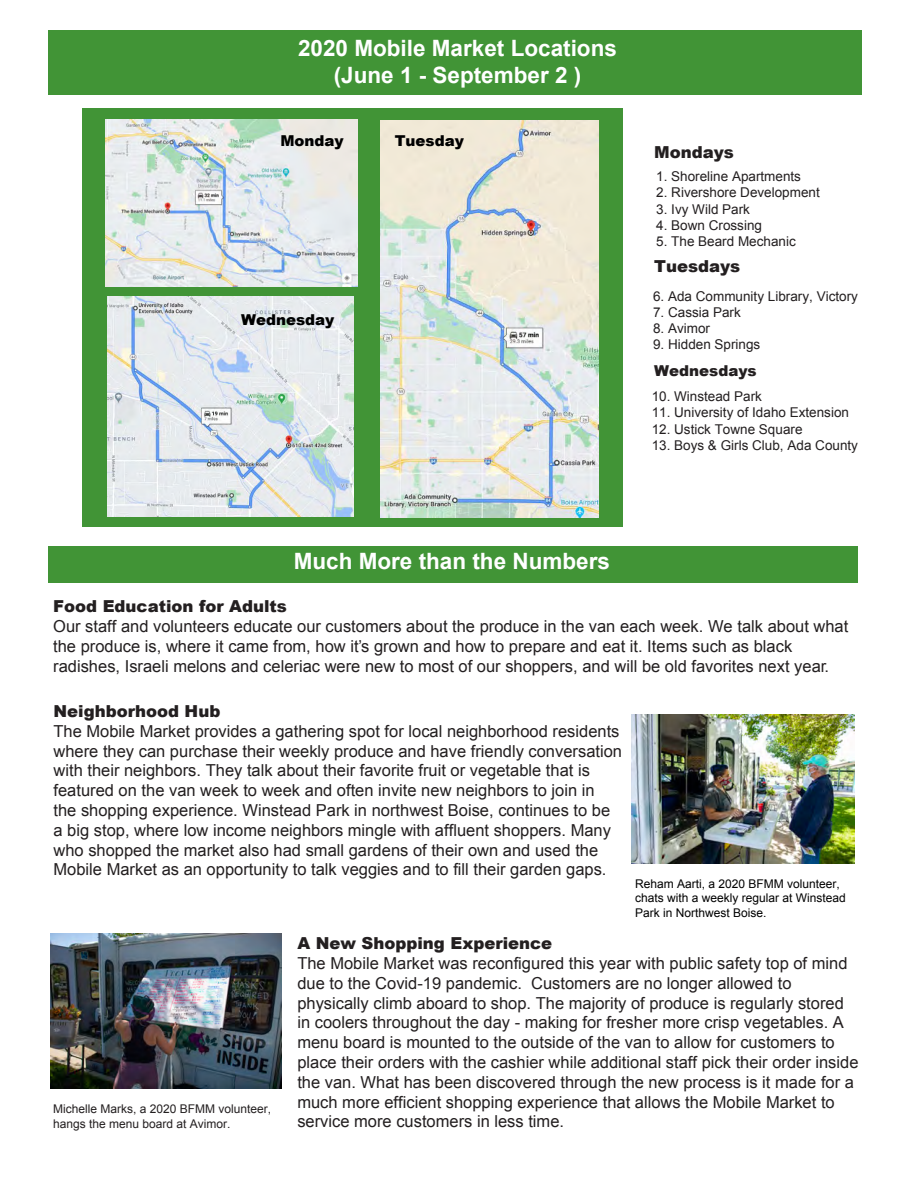
<style>
.page{position:relative;width:918px;height:1188px;background:#fff}
.page>*{position:absolute;margin:0;border:0;box-sizing:border-box;transform-origin:0 0}
.t1{font:700 22.5px/27px "Arial";color:#fff;text-align:center}
.t2{font:16.5px/19.8px "Arial";color:#231f20}
.t3{font:900 16.5px "Arial";color:#231f20}
.t4{font:900 15px "Arial";color:#000}
.t5{font:900 15px "Arial";color:#231f20}
.t6{font:13.5px "Arial";color:#231f20}
.t7{font:12px/14.4px "Arial";color:#000}
.t8{font:12px/14.4px "Arial";color:#231f20}
.s1{font-weight:900}
</style>
<div class="page">
<div style="left:49px;top:30px;width:813px;height:65px;background:#419436"></div>
<div style="left:49px;top:546px;width:809px;height:36px;background:#419436"></div>
<div style="left:82px;top:108px;width:541px;height:419px;background:#419436"></div>
<img style="left:631px;top:714px;width:223px;height:149px">
<img style="left:51px;top:934px;width:231px;height:154px">
<img style="left:105px;top:119px;width:252px;height:168px">
<img style="left:380px;top:121px;width:218px;height:396px">
<img style="left:108px;top:296px;width:246px;height:221px">
<p class="t1" style="left:298px;top:35px;width:320px">2020 Mobile Market Locations (June 1 - September 2 )</p>
<p class="t4" style="left:280px;top:130px;width:65px">Monday</p>
<p class="t4" style="left:395px;top:130px;width:71px">Tuesday</p>
<p class="t4" style="left:241px;top:309px;width:95px">Wednesday</p>
<p class="t3" style="left:654px;top:140px;width:81px">Mondays</p>
<p class="t6" style="left:656px;top:168px;width:146px">1. Shoreline Apartments</p>
<p class="t6" style="left:656px;top:184px;width:165px">2. Rivershore Development</p>
<p class="t6" style="left:656px;top:200px;width:95px">3. Ivy Wild Park</p>
<p class="t6" style="left:656px;top:216px;width:107px">4. Bown Crossing</p>
<p class="t6" style="left:656px;top:232px;width:141px">5. The Beard Mechanic</p>
<p class="t3" style="left:654px;top:254px;width:88px">Tuesdays</p>
<p class="t6" style="left:653px;top:287px;width:206px">6. Ada Community Library, Victory</p>
<p class="t6" style="left:653px;top:303px;width:89px">7. Cassia Park</p>
<p class="t6" style="left:653px;top:319px;width:59px">8. Avimor</p>
<p class="t6" style="left:653px;top:336px;width:109px">9. Hidden Springs</p>
<p class="t5" style="left:654px;top:359px;width:104px">Wednesdays</p>
<p class="t6" style="left:652px;top:388px;width:112px">10. Winstead Park</p>
<p class="t6" style="left:652px;top:404px;width:199px">11. University of Idaho Extension</p>
<p class="t6" style="left:652px;top:420px;width:152px">12. Ustick Towne Square</p>
<p class="t6" style="left:652px;top:436px;width:208px">13. Boys &amp; Girls Club, Ada County</p>
<p class="t1" style="left:294px;top:548px;width:318px">Much More than the Numbers</p>
<p class="t2" style="left:53px;top:597px;width:797px"><span class="s1">Food Education for Adults<br></span>Our staff and volunteers educate our customers about the produce in the van each week. We talk about what the produce is, where it came from, how it’s grown and how to prepare and eat it. Items such as black radishes, Israeli melons and celeriac were new to most of our shoppers, and will be old favorites next year.</p>
<p class="t2" style="left:54px;top:701px;width:570px"><span class="s1">Neighborhood Hub<br></span>The Mobile Market provides a gathering spot for local neighborhood residents where they can purchase their weekly produce and have friendly conversation with their neighbors. They talk about their favorite fruit or vegetable that is featured on the van week to week and often invite new neighbors to join in<br>the shopping experience. Winstead Park in northwest Boise, continues to be a big stop, where low income neighbors mingle with affluent shoppers. Many who shopped the market also had small gardens of their own and used the Mobile Market as an opportunity to talk veggies and to fill their garden gaps.</p>
<p class="t7" style="left:635px;top:877px;width:212px">Reham Aarti, a 2020 BFMM volunteer, chats with a weekly regular at Winstead<br>Park in Northwest Boise.</p>
<p class="t8" style="left:53px;top:1102px;width:220px">Michelle Marks, a 2020 BFMM volunteer, hangs the menu board at Avimor.</p>
<p class="t2" style="left:297px;top:934px;width:563px"><span class="s1">A New Shopping Experience<br></span>The Mobile Market was reconfigured this year with public safety top of mind due to the Covid-19 pandemic. Customers are no longer allowed to physically climb aboard to shop. The majority of produce is regularly stored in coolers throughout the day - making for fresher more crisp vegetables. A menu board is mounted to the outside of the van to allow for customers to place their orders with the cashier while additional staff pick their order inside the van. What has been discovered through the new process is it made for a much more efficient shopping experience that allows the Mobile Market to service more customers in less time.</p>
</div>
